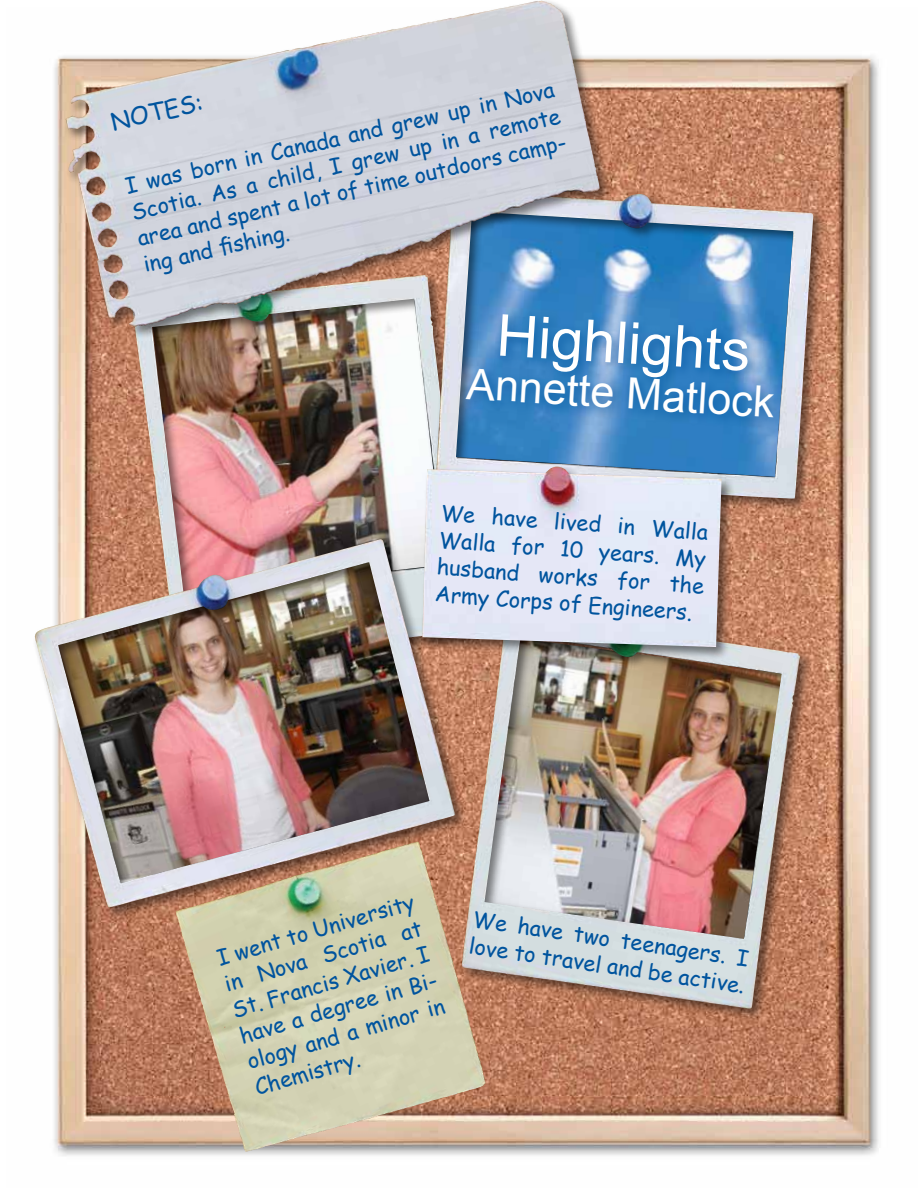
<style>
.page{position:relative;width:918px;height:1188px;background:#fff}
.page>*{position:absolute;margin:0;border:0;box-sizing:border-box;transform-origin:0 0}
.t1{font:57.9px "Arial";color:#fff}
.t2{font:43.05px "Arial";color:#fff}
.t3{font:24px "Comic Sans MS";color:#00549e}
.t4{font:21.75px/27px "Comic Sans MS";color:#00549e;text-align:justify}
</style>
<div class="page">
<img style="left:54px;top:56px;width:825px;height:1100px">
<img style="left:132px;top:340px;width:302px;height:197px">
<div style="left:459px;top:609px;width:354px;height:413px;background:#000;opacity:.5"></div>
<img style="left:461px;top:612px;width:340px;height:398px">
<div style="left:32px;top:537px;width:436px;height:383px;background:#000;opacity:.5"></div>
<img style="left:33px;top:539px;width:423px;height:369px">
<div style="left:434px;top:189px;width:392px;height:323px;background:#000;opacity:.5"></div>
<img style="left:436px;top:191px;width:378px;height:309px">
<div style="left:419px;top:464px;width:316px;height:197px;background:#000;opacity:.5"></div>
<img style="left:422px;top:467px;width:300px;height:180px">
<img style="left:206px;top:842px;width:211px;height:61px">
<div style="left:461px;top:309px;width:324px;height:121px;background:#00549e;opacity:.75"></div>
<div style="left:63px;top:0;width:550px;height:340px;background:#000;opacity:.5"></div>
<img style="left:70px;top:1px;width:468px;height:103px">
<p class="t4" style="left:122px;top:173px;width:443px;rotate:-13deg">I was born in Canada and grew up in Nova Scotia. As a child, I grew up in a remote area and spent a lot of time outdoors camp&shy;ing and fi shing.</p>
<p class="t3" style="left:107px;top:105px;width:95px;rotate:-13deg">NOTES:</p>
<h1 class="t1" style="left:499px;top:298px;width:256px;rotate:3deg">Highlights</h1>
<h2 class="t2" style="left:469px;top:354px;width:310px;rotate:4deg">Annette Matlock</h2>
<p class="t4" style="left:442px;top:499px;width:270px;rotate:4deg">We have lived in Walla Walla for 10 years. My husband works for the Army Corps of Engineers.</p>
<p class="t4" style="left:214px;top:944px;width:208px;rotate:-16deg">I went to University in Nova Scotia at St. Francis Xavier. I have a degree in Bi&shy;ology and a minor in Chemistry.</p>
<p class="t4" style="left:475px;top:905px;width:280px;rotate:8deg">We have two teenagers. I love to travel and be active.</p>
</div>
